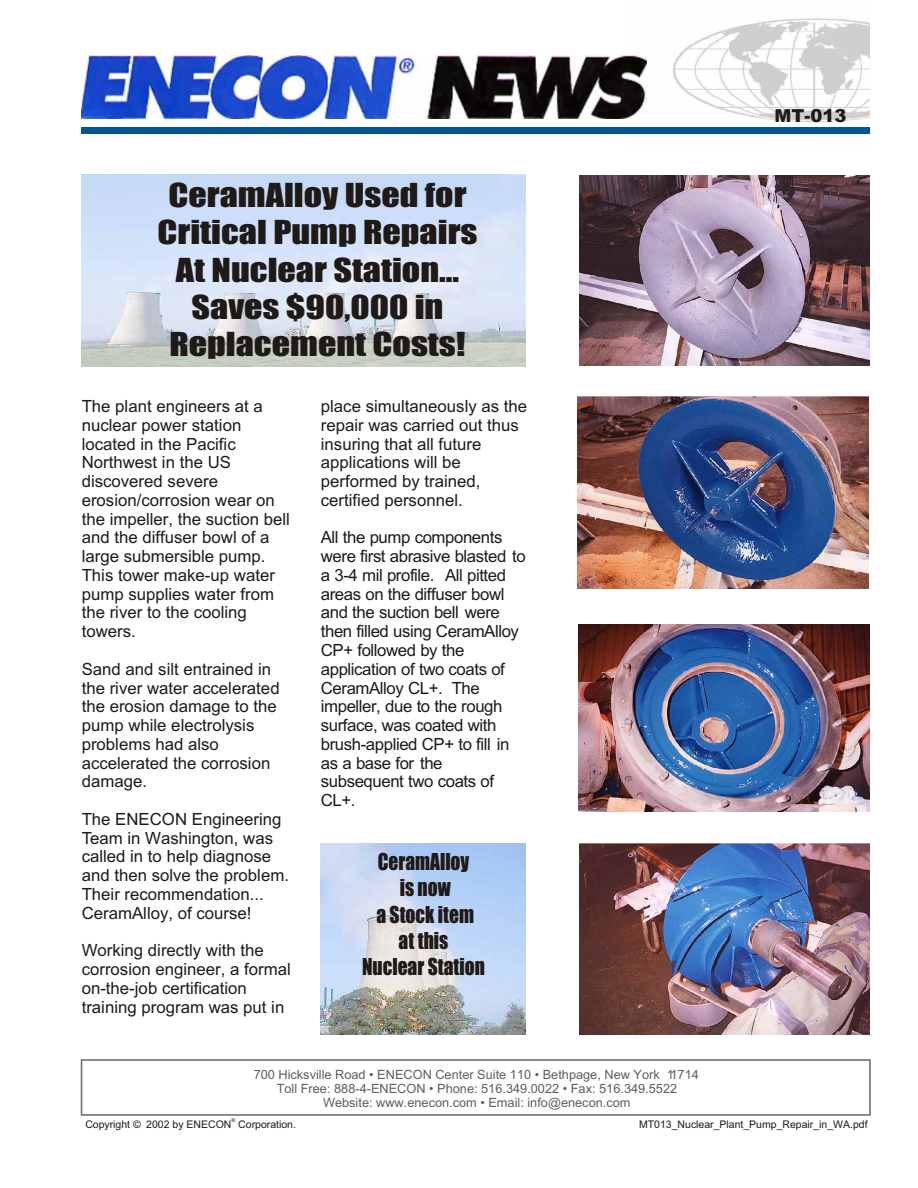
<style>
.page{position:relative;width:918px;height:1188px;background:#fff}
.page>*{position:absolute;margin:0;border:0;box-sizing:border-box;transform-origin:0 0}
.t1{font:30.6px/37.2px "Impact";color:#1f1a17;text-align:center;scale:1.18 1}
.t2{font:21.45px/26.2px "Impact";color:#1f1a17;text-align:center;scale:.91 1}
.t3{font:900 18px "Arial";color:#1f1a17}
.t4{font:16.8px/18.8px "Arial";color:#1f1a17}
.t5{font:16.8px/18.8px "Arial";letter-spacing:-.025em;color:#1f1a17}
.t6{font:12.75px/14.2px "Arial";color:#615e5c;text-align:center}
.t7{font:10.5px "Arial";color:#1f1a17}
.t8{font:5.25px "Arial";color:#1f1a17}
</style>
<div class="page">
<img style="left:321px;top:843px;width:205px;height:192px">
<div style="left:81px;top:1059px;width:790px;height:57px;border:2px solid #737070"></div>
<img style="left:579px;top:176px;width:291px;height:190px">
<img style="left:577px;top:397px;width:291px;height:192px">
<img style="left:579px;top:624px;width:291px;height:188px">
<img style="left:579px;top:843px;width:291px;height:192px">
<img style="left:82px;top:175px;width:444px;height:192px">
<img style="left:625px;top:18px;width:245px;height:105px">
<div style="left:82px;top:127px;width:788px;height:7px;background:#005794"></div>
<img style="left:82px;top:56px;width:564px;height:63px">
<h1 class="t1" style="left:158px;top:178px;width:273px">CeramAlloy Used for<br>Critical Pump Repairs<br>At Nuclear Station...<br>Saves $90,000 in<br>Replacement Costs!</h1>
<p class="t4" style="left:82px;top:398px;width:210px">The plant engineers at a nuclear power station located in the Pacific<br>Northwest in the US discovered severe erosion/corrosion wear on the impeller, the suction bell and the diffuser bowl of a large submersible pump.<br>This tower make-up water pump supplies water from the river to the cooling towers.</p>
<p class="t4" style="left:82px;top:661px;width:199px">Sand and silt entrained in the river water accelerated the erosion damage to the pump while electrolysis problems had also accelerated the corrosion damage.</p>
<p class="t4" style="left:82px;top:811px;width:209px">The ENECON Engineering<br>Team in Washington, was called in to help diagnose and then solve the problem.<br>Their recommendation...<br>CeramAlloy, of course!</p>
<p class="t4" style="left:82px;top:943px;width:211px">Working directly with the corrosion engineer, a formal on-the-job certification training program was put in</p>
<p class="t4" style="left:321px;top:398px;width:208px">place simultaneously as the repair was carried out thus insuring that all future applications will be performed by trained, certified personnel.</p>
<p class="t5" style="left:321px;top:530px;width:207px">All the pump components were first abrasive blasted to a 3-4 mil profile. All pitted areas on the diffuser bowl and the suction bell were then filled using CeramAlloy<br>CP+ followed by the application of two coats of<br>CeramAlloy CL+. The impeller, due to the rough surface, was coated with brush-applied CP+ to fill in as a base for the subsequent two coats of<br>CL+.</p>
<p class="t2" style="left:362px;top:850px;width:137px">CeramAlloy<br>is now<br>a Stock item<br>at this<br>Nuclear Station</p>
<p class="t6" style="left:254px;top:1068px;width:447px">700 Hicksville Road • ENECON Center Suite 110 • Bethpage, New York 11714<br>Toll Free: 888-4-ENECON • Phone: 516.349.0022 • Fax: 516.349.5522<br>Website: www.enecon.com • Email: info@enecon.com</p>
<p class="t3" style="left:775px;top:109px;width:73px">MT-013</p>
<p class="t8" style="left:232px;top:1119px;width:5px">®</p>
<p class="t7" style="left:639px;top:1120px;width:230px">MT013_Nuclear_Plant_Pump_Repair_in_WA.pdf</p>
<p class="t7" style="left:85px;top:1120px;width:212px">Copyright © 2002 by ENECON Corporation.</p>
</div>
